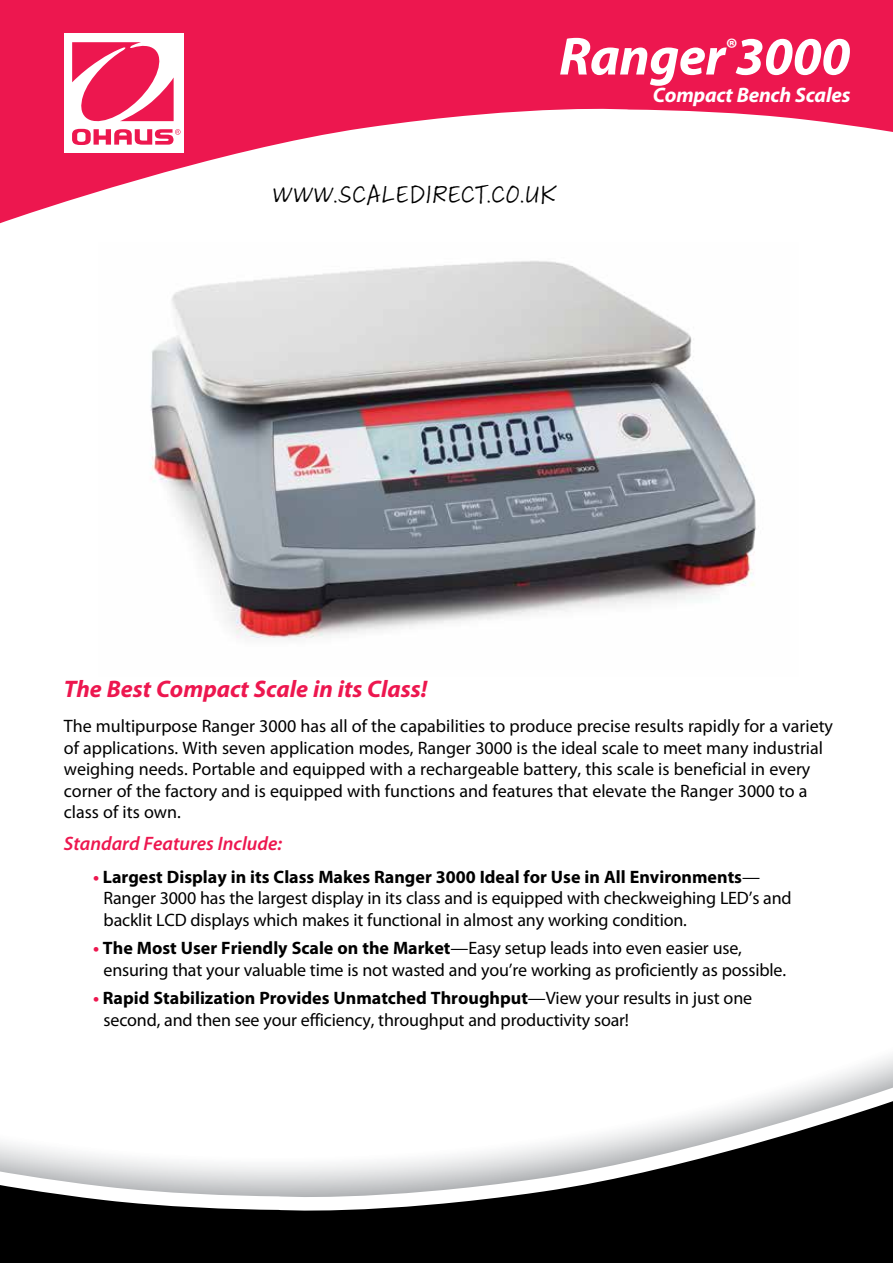
<style>
.page{position:relative;width:893px;height:1263px;background:#fff}
.page>*{position:absolute;margin:0;border:0;box-sizing:border-box;transform-origin:0 0}
.t1{font:italic 700 54px "Myriad Pro";letter-spacing:-.01em;color:#fff}
.t2{font:27px "Adobe Hand C";color:#000}
.t3{font:italic 700 24px "Myriad Pro";color:#ed174f}
.t4{font:italic 700 21px "Myriad Pro";letter-spacing:-.01em;color:#fff}
.t5{font:italic 600 19.5px "Myriad Pro";color:#ed174f}
.t6{font:18px/21.6px "Myriad Pro";color:#000}
.s1{font-weight:700;color:#ed174f}
.s2{font-weight:700}
</style>
<div class="page">
<img style="left:150px;top:261px;width:606px;height:379px">
<svg style="left:0;top:0;width:893px;height:224px;fill:#ed174f"></svg>
<div style="left:64px;top:34px;width:119px;height:119px;background:#fff"></div>
<svg style="left:72px;top:42px;width:109px;height:103px"></svg>
<svg style="left:792px;top:1071px;width:101px;height:14px"></svg>
<svg style="left:0;top:1085px;width:893px;height:178px"></svg>
<h1 class="t1" style="left:559px;top:21px;width:293px">Ranger<sup>®</sup>3000</h1>
<p class="t4" style="left:653px;top:81px;width:199px">Compact Bench Scales</p>
<h2 class="t2" style="left:271px;top:176px;width:285px">WWW.SCALEDIRECT.CO.UK</h2>
<h3 class="t3" style="left:64px;top:674px;width:365px">The Best Compact Scale in its Class!</h3>
<p class="t6" style="left:64px;top:715px;width:771px">The multipurpose Ranger 3000 has all of the capabilities to produce precise results rapidly for a variety of applications. With seven application modes, Ranger 3000 is the ideal scale to meet many industrial weighing needs. Portable and equipped with a rechargeable battery, this scale is beneficial in every corner of the factory and is equipped with functions and features that elevate the Ranger 3000 to a class of its own.</p>
<p class="t5" style="left:64px;top:831px;width:220px">Standard Features Include:</p>
<p class="t6" style="left:104px;top:865px;width:690px;text-indent:-11px"><span class="s1">•</span> <span class="s2">Largest Display in its Class Makes Ranger 3000 Ideal for Use in All Environments</span>—<br>Ranger 3000 has the largest display in its class and is equipped with checkweighing LED’s and backlit LCD displays which makes it functional in almost any working condition.</p>
<p class="t6" style="left:104px;top:937px;width:684px;text-indent:-11px"><span class="s1">•</span> <span class="s2">The Most User Friendly Scale on the Market</span>—Easy setup leads into even easier use, ensuring that your valuable time is not wasted and you’re working as proficiently as possible.</p>
<p class="t6" style="left:104px;top:987px;width:650px;text-indent:-11px"><span class="s1">•</span> <span class="s2">Rapid Stabilization Provides Unmatched Throughput</span>—View your results in just one second, and then see your efficiency, throughput and productivity soar!</p>
</div>
